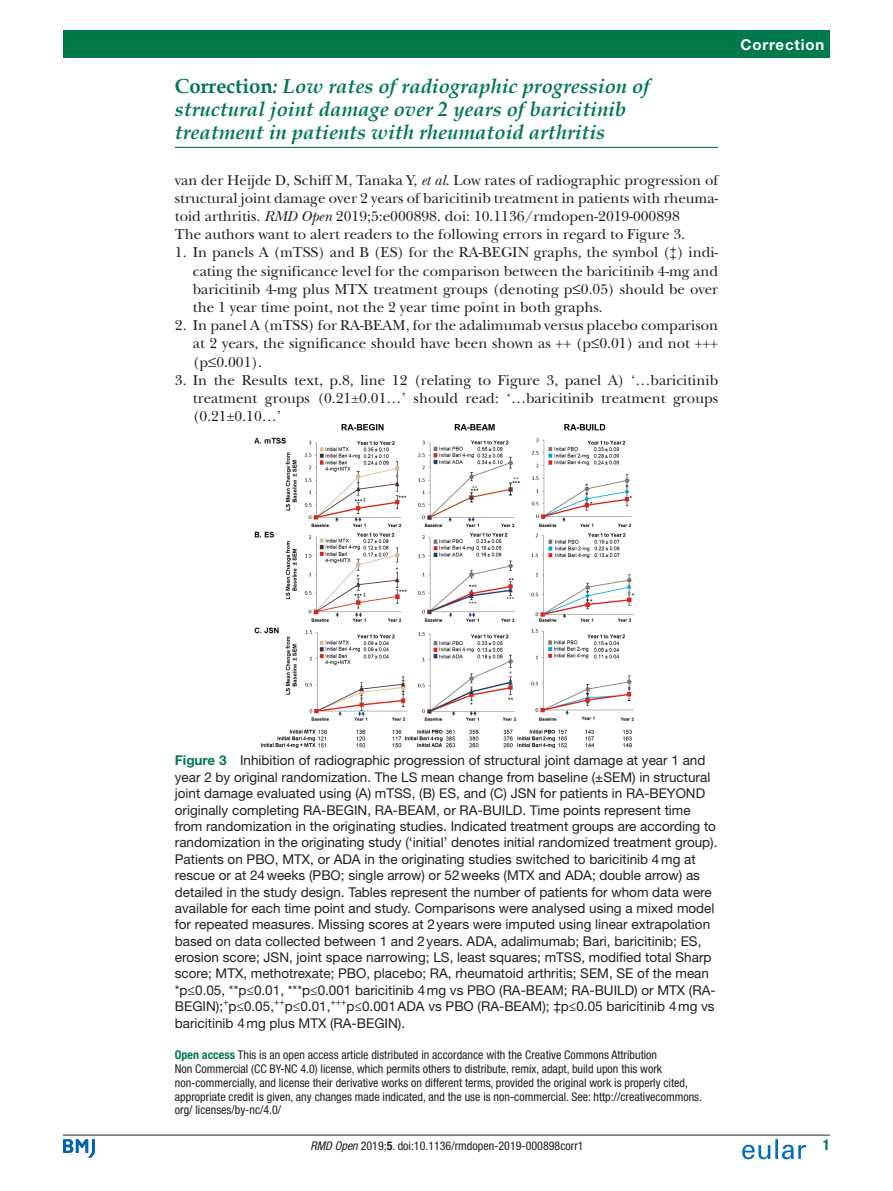
<style>
.page{position:relative;width:893px;height:1191px;background:#fff}
.page>*{position:absolute;margin:0;border:0;box-sizing:border-box;transform-origin:0 0}
.t1{font:italic 700 20.25px/23.2px "Book Antiqua";color:#007a4b}
.t2{font:15px/18.1px "New Baskerville";color:#231f20;text-align:justify}
.t3{font:700 15px "Helvetica Neue LT Std";letter-spacing:.055em;color:#fff}
.t4{font:700 condensed 15px "Helvetica Neue LT Std";color:#007a4b}
.t5{font:13.5px/16.4px "Helvetica Neue LT Std";color:#231f20}
.t6{font:condensed 12px/13.6px "Helvetica Neue LT Std";color:#231f20}
.t7{font:9px "Helvetica Neue LT Std";color:#231f20}
.s1{font-style:normal}
.s2{font-style:italic}
.s3{font-weight:700;color:#007a4b}
.s4{font-weight:700}
</style>
<div class="page">
<hr style="left:63px;top:1134px;width:767px;height:1px;background:#231f20">
<svg style="left:742px;top:1139px;width:64px;height:20px"></svg>
<svg style="left:63px;top:1139px;width:32px;height:18px"></svg>
<div style="left:63px;top:31px;width:767px;height:27px;background:#007a4b"></div>
<hr style="left:175px;top:147px;width:543px;height:1px;background:#007a4b">
<img style="left:255px;top:425px;width:380px;height:322px">
<h1 class="t1" style="left:175px;top:74px;width:477px"><span class="s1">Correction</span>: Low rates of radiographic progression of structural joint damage over 2 years of baricitinib treatment in patients with rheumatoid arthritis</h1>
<p class="t2" style="left:175px;top:171px;width:545px;text-align:left">van der Heijde D, Schiff M, Tanaka Y, <span class="s2">et al</span>. Low rates of radiographic progression of structural joint damage over 2 years of baricitinib treatment in patients with rheuma&shy;toid arthritis. <span class="s2">RMD Open</span> 2019;5:e000898. doi: 10.1136/rmdopen-2019-000898<br>The authors want to alert readers to the following errors in regard to Figure 3.</p>
<p class="t2" style="left:193px;top:243px;width:527px;text-indent:-18px">1. In panels A (mTSS) and B (ES) for the RA-BEGIN graphs, the symbol (‡) indi&shy;cating the significance level for the comparison between the baricitinib 4-mg and baricitinib 4-mg plus MTX treatment groups (denoting p≤0.05) should be over the 1 year time point, not the 2 year time point in both graphs.</p>
<p class="t2" style="left:193px;top:316px;width:527px;text-indent:-18px">2. In panel A (mTSS) for RA-BEAM, for the adalimumab versus placebo comparison at 2 years, the significance should have been shown as ++ (p≤0.01) and not +++ (p≤0.001).</p>
<p class="t2" style="left:193px;top:371px;width:527px;text-indent:-18px">3. In the Results text, p.8, line 12 (relating to Figure 3, panel A) ‘…baricitinib treatment groups (0.21±0.01…’ should read: ‘…baricitinib treatment groups (0.21±0.10…’</p>
<p class="t3" style="left:741px;top:35px;width:85px">Correction</p>
<p class="t5" style="left:175px;top:752px;width:544px"><span class="s3">Figure 3</span> Inhibition of radiographic progression of structural joint damage at year 1 and year 2 by original randomization. The LS mean change from baseline (±SEM) in structural joint damage evaluated using (A) mTSS, (B) ES, and (C) JSN for patients in RA-BEYOND originally completing RA-BEGIN, RA-BEAM, or RA-BUILD. Time points represent time from randomization in the originating studies. Indicated treatment groups are according to randomization in the originating study (‘initial’ denotes initial randomized treatment group).<br>Patients on PBO, MTX, or ADA in the originating studies switched to baricitinib 4mg at rescue or at 24weeks (PBO; single arrow) or 52weeks (MTX and ADA; double arrow) as detailed in the study design. Tables represent the number of patients for whom data were available for each time point and study. Comparisons were analysed using a mixed model for repeated measures. Missing scores at 2years were imputed using linear extrapolation based on data collected between 1 and 2years. ADA, adalimumab; Bari, baricitinib; ES, erosion score; JSN, joint space narrowing; LS, least squares; mTSS, modified total Sharp score; MTX, methotrexate; PBO, placebo; RA, rheumatoid arthritis; SEM, SE of the mean *p≤0.05, **p≤0.01, ***p≤0.001 baricitinib 4mg vs PBO (RA-BEAM; RA-BUILD) or MTX (RA-BEGIN);<sup>+</sup>p≤0.05,</p>
<p class="t7" style="left:274px;top:996px;width:12px">++</p>
<p class="t5" style="left:285px;top:998px;width:47px">p≤0.01,</p>
<p class="t7" style="left:330px;top:996px;width:18px">+++</p>
<p class="t5" style="left:175px;top:998px;width:541px;text-indent:172px">p≤0.001ADA vs PBO (RA-BEAM); ‡p≤0.05 baricitinib 4mg vs baricitinib 4mg plus MTX (RA-BEGIN).</p>
<p class="t6" style="left:175px;top:1048px;width:529px"><span class="s3">Open access</span> This is an open access article distributed in accordance with the Creative Commons Attribution<br>Non Commercial (CC BY-NC 4.0) license, which permits others to distribute, remix, adapt, build upon this work non-commercially, and license their derivative works on different terms, provided the original work is properly cited, appropriate credit is given, any changes made indicated, and the use is non-commercial. See: http://creativecommons. org/ licenses/by-nc/4.0/</p>
<p class="t6" style="left:311px;top:1138px;width:275px"><span class="s2">RMD Open</span> 2019;<span class="s4">5</span>. doi:10.1136/rmdopen-2019-000898corr1</p>
<p class="t4" style="left:823px;top:1135px;width:9px">1</p>
</div>
